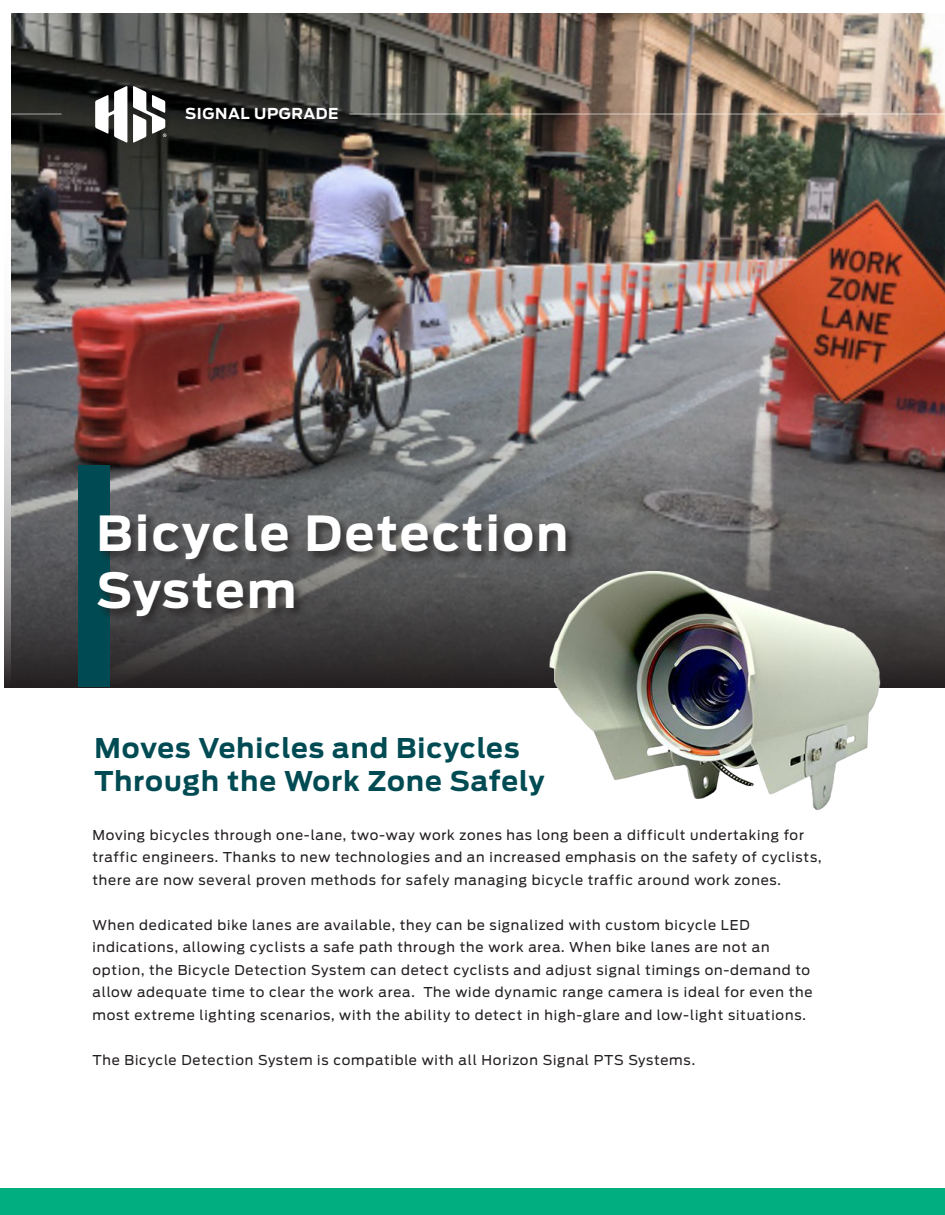
<style>
.page{position:relative;width:945px;height:1215px;background:#fff}
.page>*{position:absolute;margin:0;border:0;box-sizing:border-box;transform-origin:0 0}
.Whitman_white{font:700 48px/57px "Antenna";letter-spacing:.05em;color:#fff}
.Whitman_white-2{font:700 27px/33px "Antenna";letter-spacing:.04em;color:#004b53}
.Whitman_white-3{font:700 15px "Antenna";letter-spacing:.04em;color:#fff}
.Whitman{font:13.5px/22.5px "Antenna";letter-spacing:.06em;color:#231f20}
</style>
<div class="page">
<img style="left:11px;top:14px;width:915px;height:29px">
<img style="left:4px;top:43px;width:941px;height:644px">
<div style="left:0;top:1188px;width:945px;height:27px;background:#00ae80"></div>
<img style="left:447px;top:483px;width:498px;height:327px">
<div style="left:78px;top:466px;width:32px;height:221px;background:#004b53"></div>
<div style="left:95px;top:511px;width:483px;height:118px;background:#231f20;opacity:.75"></div>
<p class="Whitman_white-3" style="left:185px;top:105px;width:155px">SIGNAL UPGRADE</p>
<p class="Whitman_white" style="left:97px;top:506px;width:473px">Bicycle Detection<br>System</p>
<p class="Whitman_white-2" style="left:94px;top:731px;width:452px">Moves Vehicles and Bicycles<br>Through the Work Zone Safely</p>
<p class="Whitman" style="left:92px;top:824px;width:730px">Moving bicycles through one-lane, two-way work zones has long been a difficult undertaking for traffic engineers. Thanks to new technologies and an increased emphasis on the safety of cyclists, there are now several proven methods for safely managing bicycle traffic around work zones.</p>
<p class="Whitman" style="left:92px;top:914px;width:722px">When dedicated bike lanes are available, they can be signalized with custom bicycle LED indications, allowing cyclists a safe path through the work area. When bike lanes are not an option, the Bicycle Detection System can detect cyclists and adjust signal timings on-demand to allow adequate time to clear the work area. The wide dynamic range camera is ideal for even the most extreme lighting scenarios, with the ability to detect in high-glare and low-light situations.</p>
<p class="Whitman" style="left:92px;top:1049px;width:604px">The Bicycle Detection System is compatible with all Horizon Signal PTS Systems.</p>
</div>
